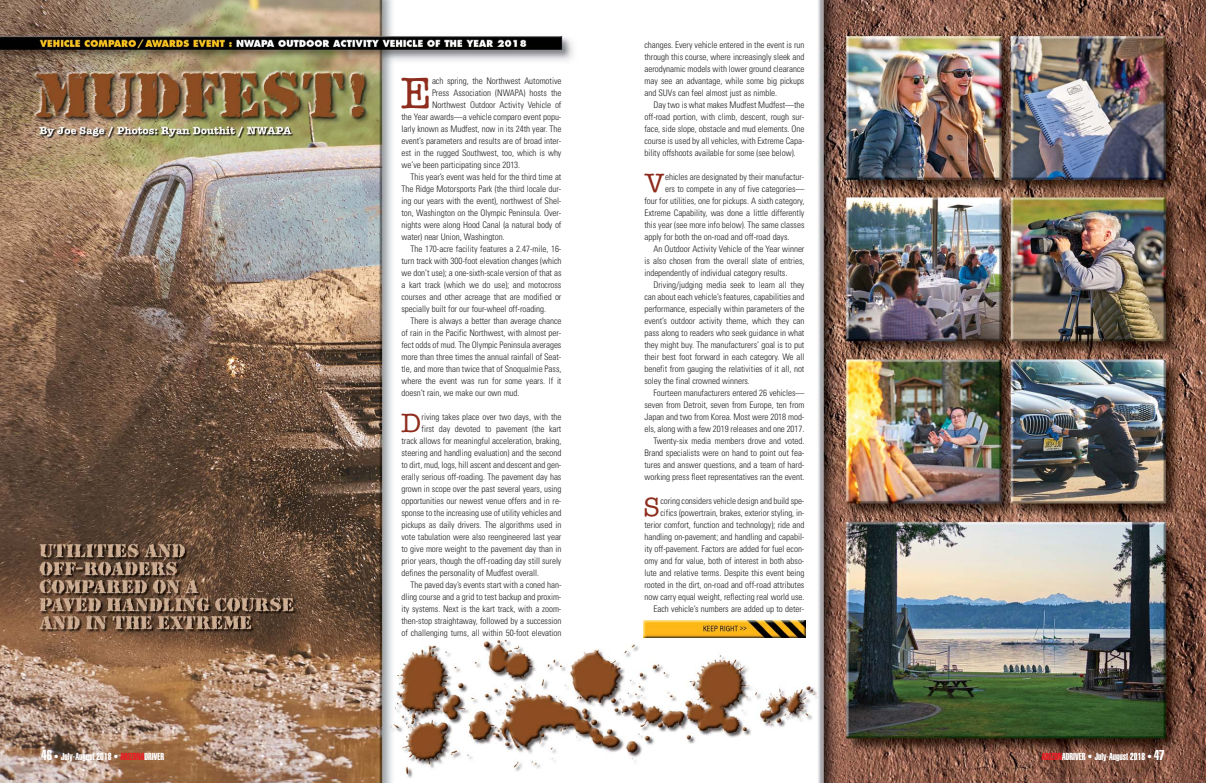
<style>
.page{position:relative;width:1206px;height:783px;background:#fff}
.page>*{position:absolute;margin:0;border:0;box-sizing:border-box;transform-origin:0 0}
.t1{font:500 44.1px "American Typewriter";color:#8e2d1d}
.t2{font:500 26.8px "American Typewriter";color:#8e2d1d}
.t3{font:10px "Helvetica Extra Compressed";color:#fff}
.t4{font:300 condensed 9px/12px "Univers";letter-spacing:-.005em;color:#231f20;text-align:justify}
.s1{font-size:14px}
.s2{color:#ed1c24}
</style>
<div class="page">
<img style="left:603px;top:0;width:603px;height:783px">
<img style="left:0;top:0;width:603px;height:783px">
<img style="left:643px;top:620px;width:163px;height:18px">
<p class="t3" style="left:41px;top:753px;width:124px"><span class="s1">46</span> • July-August 2018 • <span class="s2">ARIZONA</span>DRIVER</p>
<h1 class="t1" style="left:401px;top:77px;width:32px">E</h1>
<p class="t4" style="left:432px;top:76px;width:131px">ach spring, the North west Au to motive</p>
<p class="t4" style="left:432px;top:88px;width:131px">Press Association (NWAPA) hosts the</p>
<p class="t4" style="left:432px;top:100px;width:131px">North west Outdoor Activity Ve hi cle of</p>
<p class="t4" style="left:401px;top:112px;width:161px">the Year awards—a vehicle comparo event pop u -</p>
<p class="t4" style="left:401px;top:124px;width:161px">larly known as Mudfest, now in its 24th year. The</p>
<p class="t4" style="left:401px;top:136px;width:161px">event’s parameters and results are of broad inter-</p>
<p class="t4" style="left:401px;top:148px;width:161px">est in the rugged Southwest, too, which is why</p>
<p class="t4" style="left:401px;top:160px;width:120px">we’ve been participating since 2013.</p>
<p class="t4" style="left:410px;top:172px;width:152px">This year’s event was held for the third time at</p>
<p class="t4" style="left:401px;top:184px;width:161px">The Ridge Motorsports Park (the third locale dur -</p>
<p class="t4" style="left:401px;top:196px;width:161px">ing our years with the event), northwest of Shel -</p>
<p class="t4" style="left:401px;top:208px;width:161px">ton, Wash ington on the Olympic Peninsula. Over -</p>
<p class="t4" style="left:401px;top:220px;width:161px">nights were along Hood Canal (a natural body of</p>
<p class="t4" style="left:401px;top:232px;width:105px">wa ter) near Union, Washington.</p>
<p class="t4" style="left:410px;top:244px;width:152px">The 170-acre facility features a 2.47-mile, 16-</p>
<p class="t4" style="left:401px;top:256px;width:161px">turn track with 300-foot elevation changes (which</p>
<p class="t4" style="left:401px;top:268px;width:162px">we don’t use); a one-sixth-scale version of that as</p>
<p class="t4" style="left:401px;top:280px;width:161px">a kart track (which we do use); and motocross</p>
<p class="t4" style="left:401px;top:292px;width:161px">courses and other acreage that are modified or</p>
<p class="t4" style="left:401px;top:304px;width:146px">spe cially built for our four-wheel off-roading.</p>
<p class="t4" style="left:410px;top:316px;width:152px">There is always a better than average chance</p>
<p class="t4" style="left:401px;top:328px;width:161px">of rain in the Pacific Northwest, with almost per-</p>
<p class="t4" style="left:401px;top:340px;width:161px">fect odds of mud . The Olympic Peninsula averages</p>
<p class="t4" style="left:401px;top:352px;width:161px">more than three times the annual rainfall of Seat -</p>
<p class="t4" style="left:401px;top:364px;width:161px">tle, and more than twice that of Snoqualmie Pass,</p>
<p class="t4" style="left:401px;top:376px;width:161px">where the event was run for some years. If it</p>
<p class="t4" style="left:401px;top:388px;width:120px">doesn’t rain, we make our own mud.</p>
<h2 class="t2" style="left:401px;top:413px;width:21px">D</h2>
<p class="t4" style="left:422px;top:412px;width:141px">riving takes place over two days, with the</p>
<p class="t4" style="left:422px;top:424px;width:141px">first day devoted to pavement (the kart</p>
<p class="t4" style="left:402px;top:436px;width:161px">track allows for meaningful acceleration, braking,</p>
<p class="t4" style="left:402px;top:448px;width:161px">steering and handling evaluation) and the second</p>
<p class="t4" style="left:402px;top:460px;width:161px">to dirt, mud, logs, hill ascent and descent and gen-</p>
<p class="t4" style="left:402px;top:472px;width:161px">erally serious off-roading. The pavement day has</p>
<p class="t4" style="left:402px;top:484px;width:161px">grown in scope over the past several years, using</p>
<p class="t4" style="left:402px;top:496px;width:161px">opportunities our newest venue offers and in re -</p>
<p class="t4" style="left:402px;top:508px;width:161px">sponse to the increasing use of utility vehicles and</p>
<p class="t4" style="left:402px;top:520px;width:161px">pickups as daily drivers. The al go rithms used in</p>
<p class="t4" style="left:402px;top:532px;width:161px">vote tabulation were also reengineered last year</p>
<p class="t4" style="left:402px;top:544px;width:161px">to give more weight to the pavement day than in</p>
<p class="t4" style="left:402px;top:556px;width:161px">prior years, though the off-roading day still surely</p>
<p class="t4" style="left:402px;top:568px;width:139px">defines the personality of Mud fest overall.</p>
<p class="t4" style="left:410px;top:580px;width:153px">The paved day’s events start with a coned han-</p>
<p class="t4" style="left:402px;top:592px;width:161px">dling course and a grid to test backup and proxim-</p>
<p class="t4" style="left:402px;top:604px;width:161px">ity systems. Next is the kart track, with a zoom-</p>
<p class="t4" style="left:402px;top:616px;width:161px">then-stop straightaway, followed by a succession</p>
<p class="t4" style="left:402px;top:628px;width:161px">of challenging turns, all within 50-foot elevation</p>
<p class="t4" style="left:644px;top:40px;width:161px">changes. Every vehicle entered in the event is run through this course, where increasingly sleek and aerodynamic models with lower ground clearance may see an advantage, while some big pickups and SUVs can feel almost just as nimble.</p>
<p class="t4" style="left:644px;top:100px;width:162px;text-indent:9px">Day two is what makes Mudfest Mud fest—the off-road portion, with climb, descent, rough sur&shy;face, side slope, ob sta cle and mud elements. One course is used by all vehicles, with Ex treme Capa - bility offshoots available for some (see below).</p>
<h2 class="t2" style="left:645px;top:173px;width:21px">V</h2>
<p class="t4" style="left:665px;top:172px;width:141px">ehicles are designated by their manufactur-</p>
<p class="t4" style="left:665px;top:184px;width:141px">ers to compete in any of five categories—</p>
<p class="t4" style="left:644px;top:196px;width:161px">four for utilities, one for pickups. A sixth cat egory,</p>
<p class="t4" style="left:644px;top:208px;width:161px">Extreme Capability, was done a little differently</p>
<p class="t4" style="left:644px;top:220px;width:162px">this year (see more info below). The same classes</p>
<p class="t4" style="left:644px;top:232px;width:146px">apply for both the on-road and off-road days.</p>
<p class="t4" style="left:653px;top:244px;width:152px">An Outdoor Activity Vehicle of the Year winner</p>
<p class="t4" style="left:644px;top:256px;width:161px">is also chosen from the overall slate of entries,</p>
<p class="t4" style="left:644px;top:268px;width:144px">independently of individual category results.</p>
<p class="t4" style="left:653px;top:280px;width:152px">Driving/judging media seek to learn all they</p>
<p class="t4" style="left:644px;top:292px;width:161px">can about each vehicle’s features, capabilities and</p>
<p class="t4" style="left:644px;top:304px;width:161px">per formance, especially within parameters of the</p>
<p class="t4" style="left:644px;top:316px;width:161px">event’s outdoor activity theme, which they can</p>
<p class="t4" style="left:644px;top:328px;width:161px">pass along to readers who seek guidance in what</p>
<p class="t4" style="left:644px;top:340px;width:161px">they might buy. The manufacturers’ goal is to put</p>
<p class="t4" style="left:644px;top:352px;width:161px">their best foot forward in each category. We all</p>
<p class="t4" style="left:644px;top:364px;width:161px">benefit from gauging the relativities of it all, not</p>
<p class="t4" style="left:644px;top:376px;width:107px">soley the final crowned winners.</p>
<p class="t4" style="left:653px;top:388px;width:152px">Fourteen manufacturers entered 26 vehicles—</p>
<p class="t4" style="left:644px;top:400px;width:161px">seven from Detroit, seven from Europe, ten from</p>
<p class="t4" style="left:644px;top:412px;width:161px">Ja pan and two from Korea. Most were 2018 mod-</p>
<p class="t4" style="left:644px;top:424px;width:161px">els, along with a few 2019 releases and one 2017.</p>
<p class="t4" style="left:653px;top:436px;width:152px">Twenty-six media members drove and voted.</p>
<p class="t4" style="left:644px;top:448px;width:161px">Brand specialists were on hand to point out fea-</p>
<p class="t4" style="left:644px;top:460px;width:161px">tures and answer questions, and a team of hard-</p>
<p class="t4" style="left:644px;top:472px;width:161px">working press fleet representatives ran the event.</p>
<h2 class="t2" style="left:644px;top:497px;width:18px">S</h2>
<p class="t4" style="left:644px;top:496px;width:162px;text-align:right">coring considers vehicle design and build spe - cifics (powertrain, brakes, exterior styl ing, in - terior comfort, function and technology); ride and handling on-pavement; and handling and capabil&shy;ity off-pavement. Factors are added for fuel econ&shy;omy and for value, both of interest in both abso - lute and relative terms. Despite this event being rooted in the dirt, on-road and off-road attributes now car ry equal weight, reflecting real world use.<br>Each vehicle’s numbers are added up to deter-</p>
<p class="t3" style="left:1042px;top:753px;width:124px"><span class="s2">ARIZON</span>ADRIVER • July-August 2018 • <span class="s1">47</span></p>
</div>
